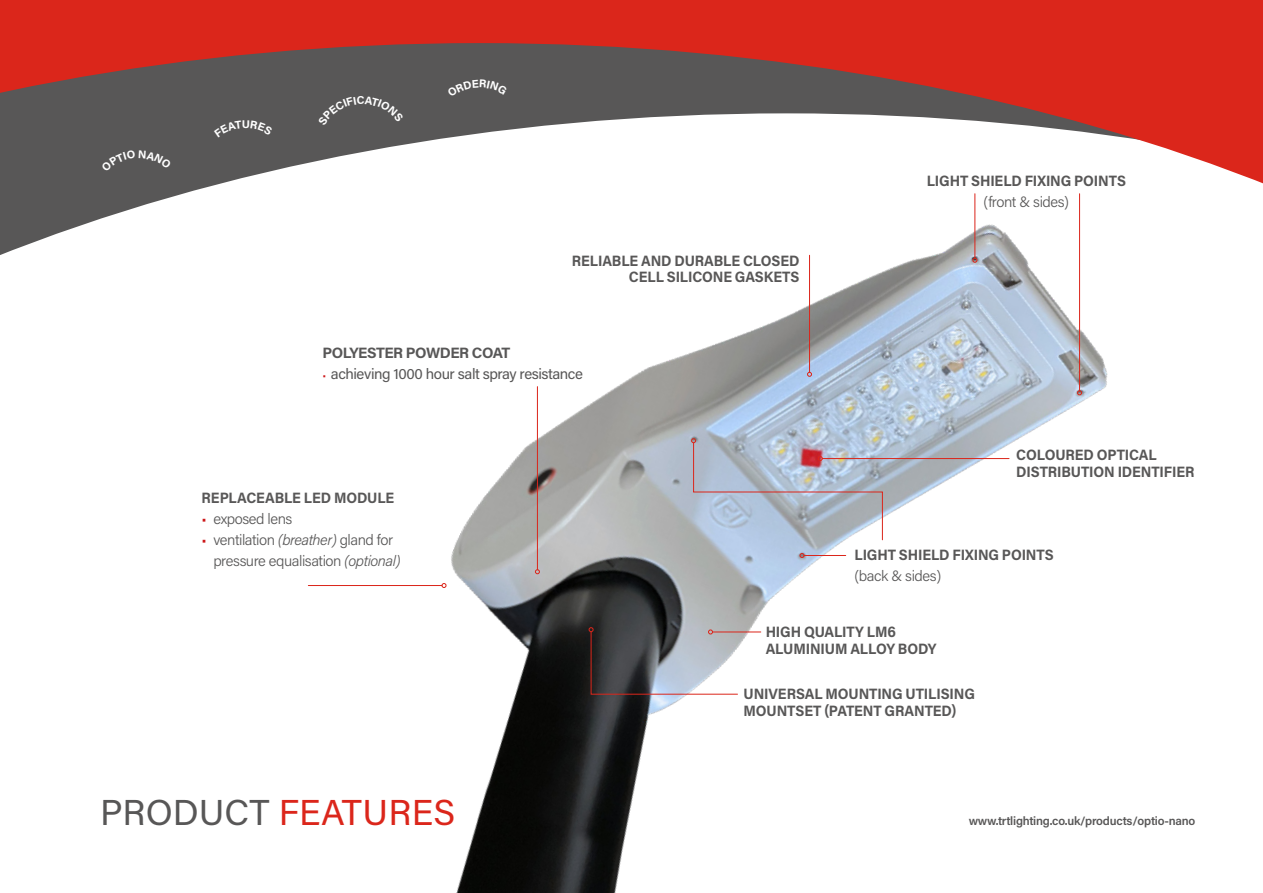
<style>
.page{position:relative;width:1263px;height:893px;background:#fff}
.page>*{position:absolute;margin:0;border:0;box-sizing:border-box;transform-origin:0 0}
.t1{font:36px "Acumin Pro";letter-spacing:.005em;color:#db261b}
.t2{font:700 15px/16.5px "Acumin Pro";letter-spacing:-.01em;color:#585757;scale:.94 1}
.t3{font:300 15px/21px "Acumin Pro";letter-spacing:-.03em;color:#585757}
.t4{font:15px "Acumin Pro";letter-spacing:-.03em;color:#585757}
.t5{font:700 15px "Acumin Pro";letter-spacing:-.035em;color:#585757}
.t6{font:12px "Acumin Variable Concept";letter-spacing:-.02em;color:#585757}
.s1{font-weight:300;font-size:10.8px;color:#cd1719}
.s2{color:#cd1719}
.s3{font-style:italic}
.s4{color:#585757}
</style>
<div class="page">
<img style="left:446px;top:259px;width:662px;height:634px">
<hr style="left:712px;top:631px;width:49px;height:1px;background:#db261b">
<svg style="left:972px;top:259px;width:5px;height:4px"></svg>
<hr style="left:809px;top:255px;width:1px;height:117px;background:#db261b">
<svg style="left:807px;top:372px;width:5px;height:5px"></svg>
<hr style="left:308px;top:585px;width:134px;height:1px;background:#db261b">
<svg style="left:441px;top:583px;width:5px;height:5px"></svg>
<hr style="left:537px;top:387px;width:1px;height:183px;background:#db261b">
<svg style="left:535px;top:569px;width:5px;height:5px"></svg>
<hr style="left:1079px;top:194px;width:1px;height:197px;background:#db261b">
<svg style="left:1077px;top:390px;width:5px;height:5px"></svg>
<svg style="left:589px;top:627px;width:149px;height:68px;background:#848489"></svg>
<hr style="left:804px;top:555px;width:42px;height:1px;background:#db261b">
<svg style="left:799px;top:553px;width:5px;height:5px"></svg>
<hr style="left:822px;top:458px;width:187px;height:1px;background:#db261b">
<svg style="left:691px;top:438px;width:192px;height:103px;background:#b1b9c9"></svg>
<svg style="left:0;top:188px;width:1081px;height:71px"></svg>
<svg style="left:0;top:0;width:1263px;height:188px"></svg>
<div style="left:101px;top:150px;width:71px;height:22px;background:#585757"></div>
<svg style="left:214px;top:120px;width:59px;height:17px"></svg>
<div style="left:318px;top:96px;width:86px;height:29px;background:#585757"></div>
<svg style="left:447px;top:79px;width:60px;height:18px"></svg>
<p class="t2" style="left:572px;top:252px;width:244px;text-align:right">RELIABLE AND DURABLE CLOSED<br>CELL SILICONE GASKETS</p>
<p class="t5" style="left:322px;top:343px;width:189px">POLYESTER POWDER COAT</p>
<p class="t4" style="left:322px;top:364px;width:262px"><span class="s1">•</span> achieving 1000 hour salt spray resistance</p>
<p class="t2" style="left:202px;top:489px;width:206px">REPLACEABLE LED MODULE</p>
<p class="t3" style="left:202px;top:508px;width:92px"><span class="s2">•</span> exposed lens</p>
<p class="t3" style="left:213px;top:529px;width:189px;text-indent:-12px"><span class="s2">•</span> ventilation <span class="s3">(breather)</span> gland for pressure equalisation <span class="s3">(optional)</span></p>
<p class="t2" style="left:927px;top:171px;width:213px">LIGHT SHIELD FIXING POINTS</p>
<p class="t3" style="left:984px;top:190px;width:87px">(front &amp; sides)</p>
<p class="t2" style="left:1016px;top:446px;width:191px">COLOURED OPTICAL<br>DISTRIBUTION IDENTIFIER</p>
<p class="t2" style="left:854px;top:546px;width:213px">LIGHT SHIELD FIXING POINTS</p>
<p class="t3" style="left:854px;top:565px;width:88px">(back &amp; sides)</p>
<h1 class="t1" style="left:100px;top:787px;width:357px"><span class="s4">PRODUCT</span> FEATURES</h1>
<p class="t2" style="left:766px;top:623px;width:183px">HIGH QUALITY LM6<br>ALUMINIUM ALLOY BODY</p>
<p class="t2" style="left:743px;top:685px;width:248px">UNIVERSAL MOUNTING UTILISING<br>MOUNTSET (PATENT GRANTED)</p>
<p class="t6" style="left:969px;top:813px;width:228px">www.trtlighting.co.uk/products/optio-nano</p>
</div>
